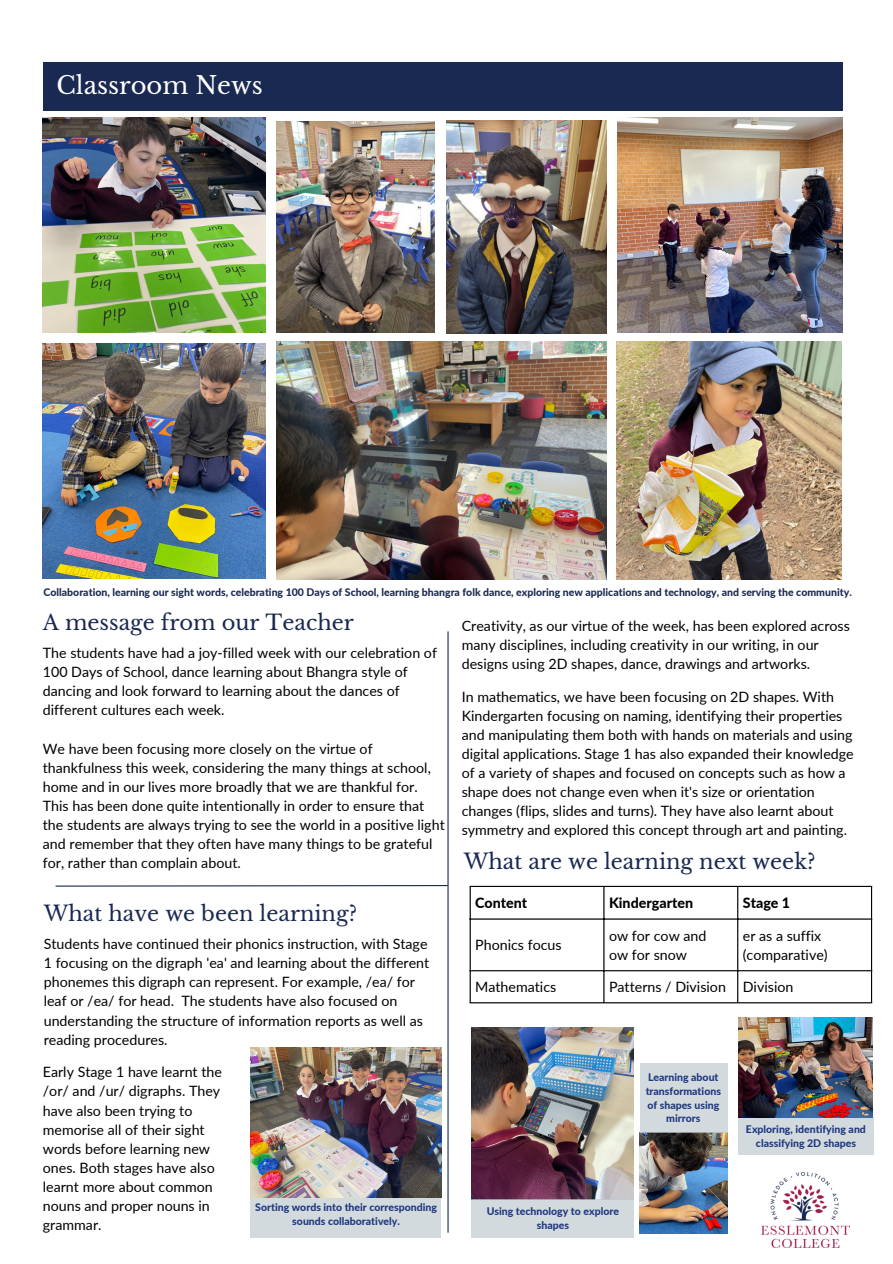
<style>
.page{position:relative;width:893px;height:1264px;background:#fff}
.page>*{position:absolute;margin:0;border:0;box-sizing:border-box;transform-origin:0 0}
.t1{font:24.3px "Libre Baskerville";color:#fff}
.t2{font:21px "Libre Baskerville";color:#192951}
.t3{font:14.25px/19px "Lato";color:#000}
.t4{font:800 14.25px "Lato";color:#000}
.t5{font:800 10.5px/14px "Lato";color:#1e3780;text-align:center}
.t6{font:800 10.5px "Lato";color:#192951}
</style>
<div class="page">
<div style="left:43px;top:62px;width:799px;height:48px;background:#192951"></div>
<hr style="left:447px;top:631px;width:1px;height:601px;background:#192951">
<svg style="left:55px;top:884px;width:393px;height:3px"></svg>
<img style="left:761px;top:1172px;width:88px;height:75px">
<img style="left:617px;top:342px;width:224px;height:237px">
<img style="left:43px;top:117px;width:222px;height:215px">
<img style="left:617px;top:117px;width:225px;height:215px">
<div style="left:251px;top:1195px;width:190px;height:42px;background:#d3dadd"></div>
<div style="left:738px;top:1117px;width:135px;height:37px;background:#d3dadd"></div>
<img style="left:251px;top:1047px;width:191px;height:150px">
<img style="left:738px;top:1017px;width:134px;height:100px">
<img style="left:471px;top:1027px;width:162px;height:172px">
<div style="left:471px;top:1199px;width:162px;height:38px;background:#d3dadd"></div>
<img style="left:276px;top:342px;width:330px;height:237px">
<img style="left:43px;top:343px;width:222px;height:235px">
<img style="left:446px;top:120px;width:160px;height:214px">
<img style="left:276px;top:121px;width:158px;height:212px">
<img style="left:639px;top:1132px;width:88px;height:101px">
<div style="left:639px;top:1063px;width:88px;height:69px;background:#d3dadd"></div>
<hr style="left:469px;top:887px;width:1px;height:115px;background:#000">
<hr style="left:603px;top:887px;width:1px;height:115px;background:#000">
<hr style="left:737px;top:887px;width:1px;height:115px;background:#000">
<hr style="left:870px;top:887px;width:2px;height:115px;background:#000">
<hr style="left:469px;top:885px;width:403px;height:2px;background:#000">
<hr style="left:469px;top:918px;width:403px;height:1px;background:#000">
<hr style="left:469px;top:970px;width:403px;height:1px;background:#000">
<hr style="left:469px;top:1002px;width:403px;height:1px;background:#000">
<p class="t1" style="left:56px;top:70px;width:208px">Classroom News</p>
<p class="t6" style="left:44px;top:585px;width:809px">Collaboration, learning our sight words, celebrating 100 Days of School, learning bhangra folk dance, exploring new applications and technology, and serving the community.</p>
<p class="t3" style="left:461px;top:615px;width:389px">Creativity, as our virtue of the week, has been explored across many disciplines, including creativity in our writing, in our designs using 2D shapes, dance, drawings and artworks.</p>
<p class="t3" style="left:461px;top:686px;width:393px">In mathematics, we have been focusing on 2D shapes. With Kindergarten focusing on naming, identifying their properties and manipulating them both with hands on materials and using digital applications. Stage 1 has also expanded their knowledge of a variety of shapes and focused on concepts such as how a shape does not change even when it's size or orientation changes (flips, slides and turns). They have also learnt about symmetry and explored this concept through art and painting.</p>
<p class="t2" style="left:43px;top:609px;width:312px">A message from our Teacher</p>
<p class="t3" style="left:43px;top:643px;width:395px">The students have had a joy-filled week with our celebration of 100 Days of School, dance learning about Bhangra style of dancing and look forward to learning about the dances of different cultures each week.</p>
<p class="t3" style="left:43px;top:738px;width:403px">We have been focusing more closely on the virtue of thankfulness this week, considering the many things at school, home and in our lives more broadly that we are thankful for.<br>This has been done quite intentionally in order to ensure that the students are always trying to see the world in a positive light and remember that they often have many things to be grateful for, rather than complain about.</p>
<p class="t2" style="left:44px;top:900px;width:315px">What have we been learning?</p>
<p class="t3" style="left:44px;top:934px;width:387px">Students have continued their phonics instruction, with Stage 1 focusing on the digraph 'ea' and learning about the different phonemes this digraph can represent. For example, /ea/ for leaf or /ea/ for head. The students have also focused on understanding the structure of information reports as well as reading procedures.</p>
<p class="t2" style="left:463px;top:848px;width:353px">What are we learning next week?</p>
<p class="t4" style="left:475px;top:894px;width:54px">Content</p>
<p class="t4" style="left:609px;top:894px;width:86px">Kindergarten</p>
<p class="t4" style="left:742px;top:894px;width:49px">Stage 1</p>
<p class="t3" style="left:475px;top:934px;width:88px">Phonics focus</p>
<p class="t3" style="left:609px;top:925px;width:99px">ow for cow and</p>
<p class="t3" style="left:609px;top:945px;width:80px">ow for snow</p>
<p class="t3" style="left:742px;top:925px;width:86px">er as a suffix (comparative)</p>
<p class="t3" style="left:475px;top:976px;width:83px">Mathematics</p>
<p class="t3" style="left:609px;top:976px;width:118px">Patterns / Division</p>
<p class="t3" style="left:742px;top:976px;width:52px">Division</p>
<p class="t3" style="left:43px;top:1062px;width:180px">Early Stage 1 have learnt the /or/ and /ur/ digraphs. They have also been trying to memorise all of their sight words before learning new ones. Both stages have also learnt more about common nouns and proper nouns in grammar.</p>
<p class="t5" style="left:255px;top:1199px;width:183px">Sorting words into their corresponding sounds collaboratively.</p>
<p class="t5" style="left:486px;top:1203px;width:134px">Using technology to explore shapes</p>
<p class="t5" style="left:645px;top:1069px;width:77px">Learning about transformations of shapes using mirrors</p>
<p class="t5" style="left:746px;top:1121px;width:121px">Exploring, identifying and classifying 2D shapes</p>
</div>
